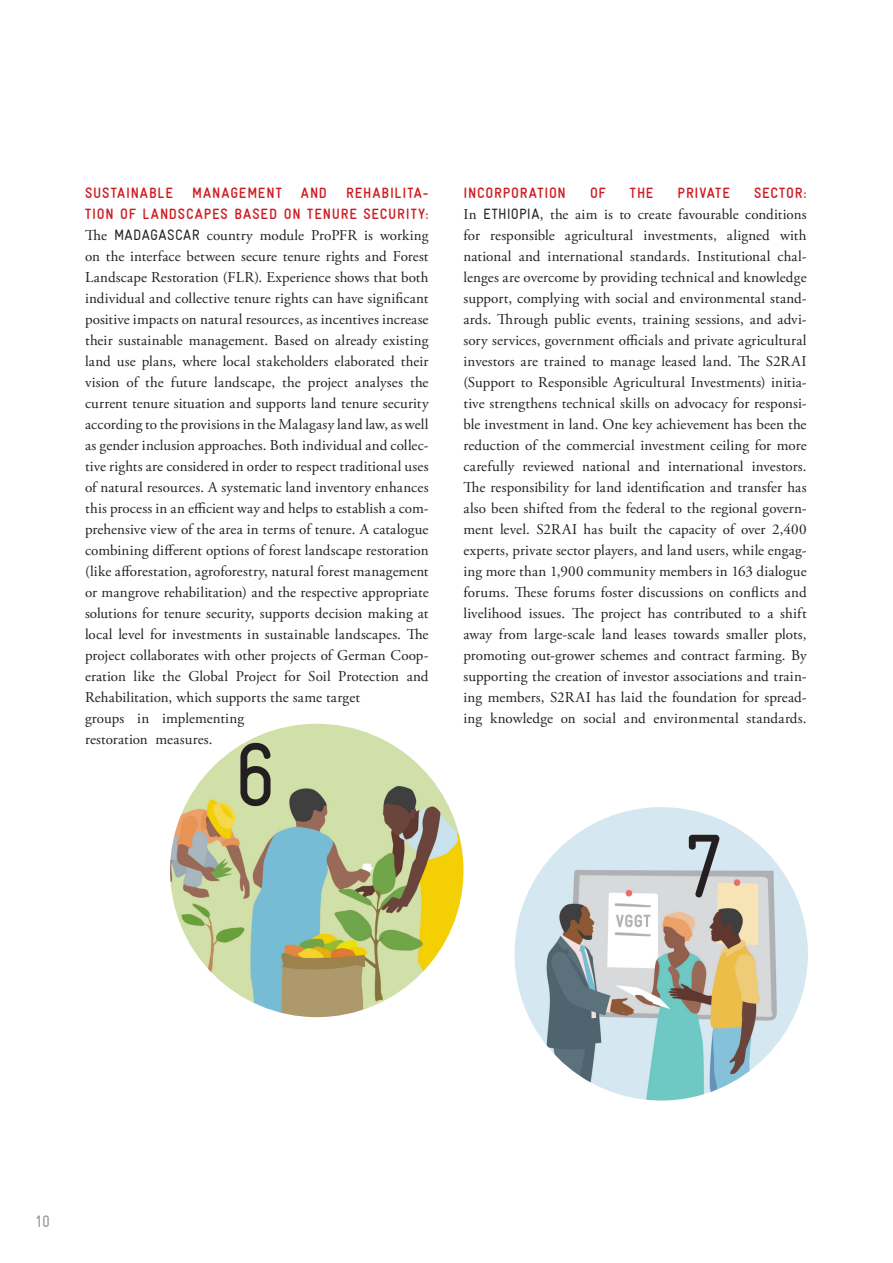
<style>
.page{position:relative;width:893px;height:1263px;background:#fff}
.page>*{position:absolute;margin:0;border:0;box-sizing:border-box;transform-origin:0 0}
.t1{font:condensed 90px "GIZ Gravur TT";color:#231f20}
.t2{font:condensed 16.5px "GIZ Gravur TT";color:#939598}
.t3{font:15px/21px "Adobe Garamond Pro";letter-spacing:.01em;color:#231f20}
.t4{font:700 condensed 15px/21px "GIZ Gravur TT";letter-spacing:.055em;color:#cf1a20;text-align:right}
.s1{font-family:"GIZ Gravur TT";font-stretch:condensed}
</style>
<div class="page">
<img style="left:170px;top:724px;width:293px;height:293px;border-radius:147px">
<img style="left:514px;top:807px;width:294px;height:293px;border-radius:147px">
<p class="t4" style="left:85px;top:182px;width:345px">REHABILITA-<br>TION OF LANDSCAPES BASED ON TENURE SECURITY:</p>
<p class="t3" style="left:85px;top:225px;width:345px">The <span class="s1">MADAGASCAR</span> country module ProPFR is working on the interface between secure tenure rights and Forest Landscape Restoration (FLR). Experience shows that both individual and collective tenure rights can have significant positive impacts on natural resources, as incentives increase their sustainable management. Based on already existing land use plans, where local stakeholders elaborated their vision of the future landscape, the project analyses the current tenure situation and supports land tenure security according to the provisions in the Malagasy land law, as well as gender inclusion approaches. Both individual and collec&shy;tive rights are considered in order to respect traditional uses of natural resources. A systematic land inventory enhances this process in an efficient way and helps to establish a com&shy;prehensive view of the area in terms of tenure. A catalogue combining different options of forest landscape restoration (like afforestation, agroforestry, natural forest management or mangrove rehabilitation) and the respective appropriate solutions for tenure security, supports decision making at local level for investments in sustainable landscapes. The project collaborates with other projects of German Coop&shy;eration like the Global Project for Soil Protection and Rehabilitation, which supports the same target<br>groups in implementing<br>restoration measures.</p>
<p class="t4" style="left:85px;top:182px;width:90px">SUSTAINABLE</p>
<p class="t4" style="left:192px;top:182px;width:91px">MANAGEMENT</p>
<p class="t4" style="left:301px;top:182px;width:28px">AND</p>
<h1 class="t1" style="left:234px;top:726px;width:45px">6</h1>
<p class="t4" style="left:463px;top:182px;width:104px">INCORPORATION</p>
<p class="t4" style="left:590px;top:182px;width:17px">OF</p>
<p class="t4" style="left:630px;top:182px;width:25px">THE</p>
<p class="t4" style="left:678px;top:182px;width:54px">PRIVATE</p>
<p class="t4" style="left:754px;top:182px;width:54px">SECTOR:</p>
<p class="t3" style="left:463px;top:204px;width:345px;text-align:justify">In <span class="s1">ETHIOPIA</span>, the aim is to create favourable conditions for responsible agricultural investments, aligned with national and international standards. Institutional chal&shy;lenges are overcome by providing technical and knowledge support, complying with social and environmental stand&shy;ards. Through public events, training sessions, and advi&shy;sory services, government officials and private agricultural investors are trained to manage leased land. The S2RAI (Support to Responsible Agricultural Investments) initia&shy;tive strengthens technical skills on advocacy for responsi&shy;ble investment in land. One key achievement has been the reduction of the commercial investment ceiling for more carefully reviewed national and international investors.<br>The responsibility for land identification and transfer has also been shifted from the federal to the regional govern&shy;ment level. S2RAI has built the capacity of over 2,400 experts, private sector players, and land users, while engag&shy;ing more than 1,900 community members in 163 dialogue forums. These forums foster discussions on conflicts and livelihood issues. The project has contributed to a shift away from large-scale land leases towards smaller plots, promoting out-grower schemes and contract farming. By supporting the creation of investor associations and train&shy;ing members, S2RAI has laid the foundation for spread&shy;ing knowledge on social and environmental standards.</p>
<h1 class="t1" style="left:682px;top:817px;width:45px">7</h1>
<p class="t2" style="left:35px;top:1212px;width:17px">10</p>
</div>
